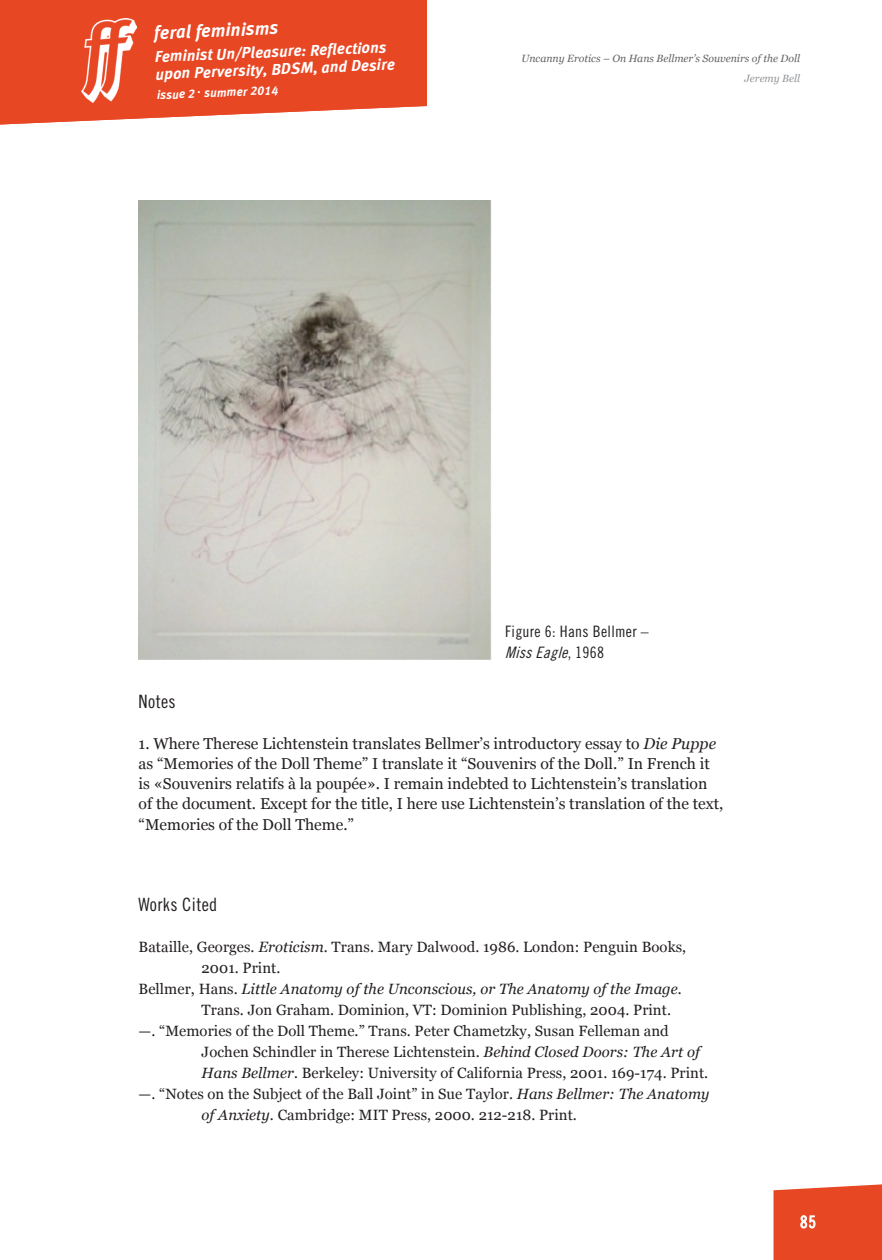
<style>
.page{position:relative;width:882px;height:1260px;background:#fff}
.page>*{position:absolute;margin:0;border:0;box-sizing:border-box;transform-origin:0 0}
.t1{font:italic 18.38px "Meta Bold Lf";color:#fff}
.Article_-_Section_Ti{font:18.38px "Trade Gothic Cond Eighteen";letter-spacing:.02em;color:#231f20}
.t2{font:16.62px "Trade Gothic Cond Eighteen";color:#fff}
.t3{font:15.75px/20.1px "Georgia";color:#231f20}
.t4{font:italic 15.75px "Meta Bold Lf";color:#fff}
.Article_-_Bio{font:15.75px "Trade Gothic Cond Eighteen";letter-spacing:.02em;color:#231f20}
.Article_-_Bio-2{font:italic 15.75px "Trade Gothic Cond Eighteen";color:#231f20}
.Article_-_Work_Cited{font:14.88px/21px "Georgia";letter-spacing:.005em;color:#231f20}
.t5{font:italic 12.25px "Meta Bold Lf";color:#fff}
.Article_-_Author_Sm{font:italic 10.5px "Georgia";color:#636366}
.Article_-_Author_Sm-2{font:italic 10.5px "Georgia";color:#939598}
.s1{font-style:normal}
.s2{font-style:italic}
</style>
<div class="page">
<div style="left:774px;top:1184px;width:108px;height:76px;background:#e84724"></div>
<img style="left:139px;top:200px;width:352px;height:461px">
<svg style="left:0;top:0;width:427px;height:125px;background:#ea593a"></svg>
<p class="t1" style="left:154px;top:22px;width:126px;rotate:-2deg">feral feminisms</p>
<p class="t4" style="left:155px;top:46px;width:233px;rotate:-2deg">Feminist Un/Pleasure: Refl ections</p>
<p class="t4" style="left:155px;top:64px;width:241px;rotate:-2deg">upon Perversity, BDSM, and Desire</p>
<p class="t5" style="left:157px;top:87px;width:123px;rotate:-2deg">issue 2 . summer 2014</p>
<p class="t1" style="left:154px;top:39px;width:126px;rotate:-2deg">feral feminisms</p>
<p class="t4" style="left:154px;top:65px;width:176px;rotate:-2deg">The Politics of Resistance</p>
<p class="t5" style="left:156px;top:83px;width:97px;rotate:-2deg">issue 1 . fall 2013</p>
<p class="Article_-_Author_Sm" style="left:521px;top:51px;width:280px">Uncanny Erotics – On Hans Bellmer’s Souvenirs of the Doll</p>
<p class="Article_-_Author_Sm-2" style="left:744px;top:71px;width:57px">Jeremy Bell</p>
<p class="Article_-_Bio" style="left:505px;top:622px;width:145px">Figure 6: Hans Bellmer –</p>
<p class="Article_-_Bio-2" style="left:505px;top:643px;width:101px">MissEagle<span class="s1">, 1 9 6 8</span></p>
<p class="Article_-_Section_Ti" style="left:139px;top:691px;width:39px">Notes</p>
<p class="t3" style="left:139px;top:733px;width:586px">1. Where Therese Lichtenstein translates Bellmer’s introductory essay to <span class="s2">Die Puppe </span>as “Memories of the Doll Theme” I translate it “Souvenirs of the Doll.” In French it is «Souvenirs relatifs à la poupée». I remain indebted to Lichtenstein’s translation of the document. Except for the title, I here use Lichtenstein’s translation of the text, “Memories of the Doll Theme.”</p>
<p class="Article_-_Section_Ti" style="left:139px;top:894px;width:80px">Works Cited</p>
<p class="Article_-_Work_Cited" style="left:202px;top:936px;width:486px;text-indent:-63px">Bataille, Georges. <span class="s2">Eroticism</span>. Trans. Mary Dalwood. 1986. London: Penguin Books,<br>2001. Print.</p>
<p class="Article_-_Work_Cited" style="left:202px;top:978px;width:482px;text-indent:-63px">Bellmer, Hans. <span class="s2">Little Anatomy of the Unconscious, or The Anatomy of the Image.<br></span>Trans. Jon Graham. Dominion, VT: Dominion Publishing, 2004. Print.</p>
<p class="Article_-_Work_Cited" style="left:202px;top:1020px;width:500px;text-indent:-63px">—. “Memories of the Doll Theme.” Trans. Peter Chametzky, Susan Felleman and<br>Jochen Schindler in Therese Lichtenstein. <span class="s2">Behind Closed Doors: The Art of</span></p>
<p class="Article_-_Work_Cited" style="left:202px;top:1062px;width:508px"><span class="s2">Hans Bellmer.</span> Berkeley: University of California Press, 2001. 169-174. Print.</p>
<p class="Article_-_Work_Cited" style="left:202px;top:1083px;width:509px;text-indent:-63px">—. “Notes on the Subject of the Ball Joint” in Sue Taylor. <span class="s2">Hans Bellmer: The Anatomy of Anxiety</span>. Cambridge: MIT Press, 2000. 212-218. Print.</p>
<p class="t2" style="left:800px;top:1212px;width:17px">85</p>
</div>
